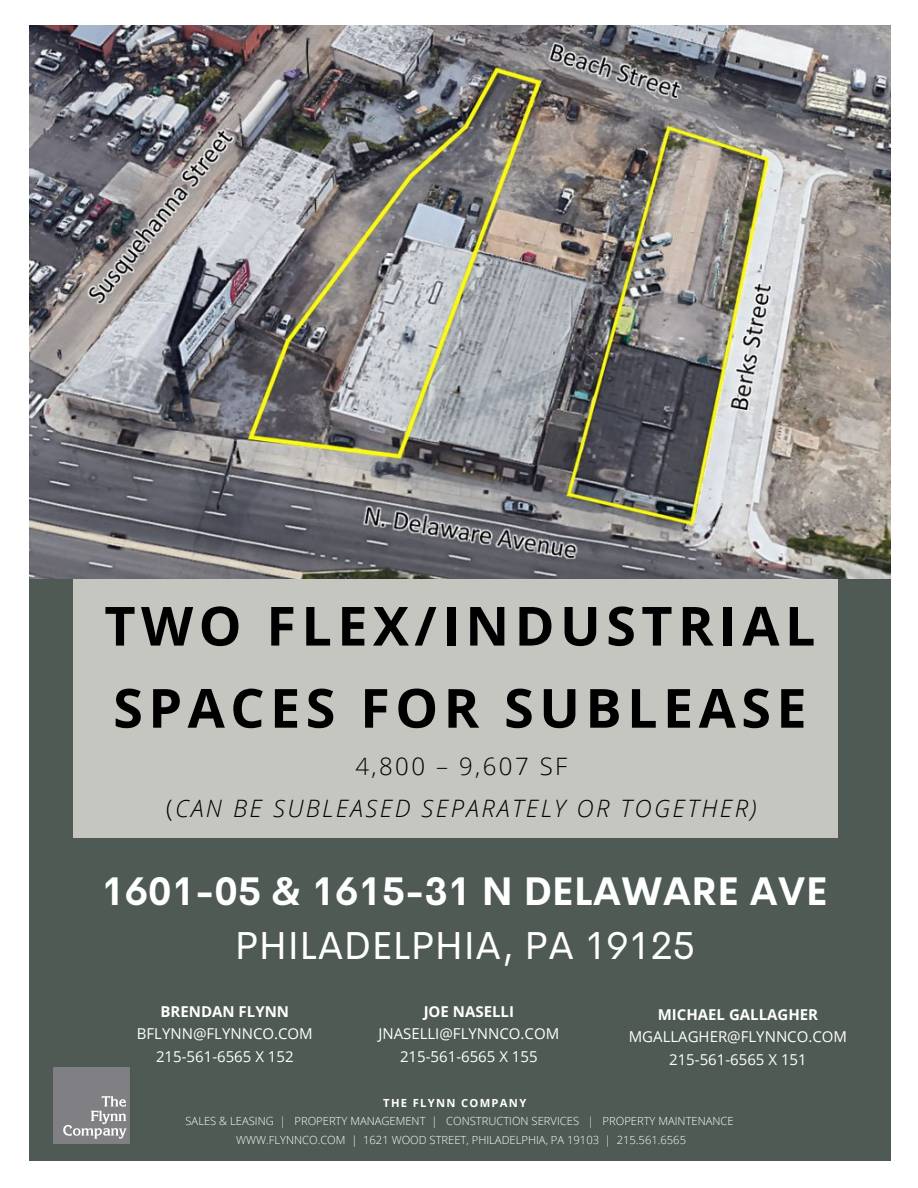
<style>
.page{position:relative;width:918px;height:1188px;background:#fff}
.page>*{position:absolute;margin:0;border:0;box-sizing:border-box;transform-origin:0 0}
.t1{font:700 54px/82.2px "Open Sans";letter-spacing:.1em;color:#000}
.t2{font:700 39.15px "Cerebri Sans";color:#fff}
.t3{font:39.15px "Cerebri Sans";color:#fff}
.t4{font:italic 300 24px/41.7px "Open Sans";letter-spacing:.1em;color:#000;text-align:center}
.t5{font:15px/22.5px "Open Sans";color:#fff;text-align:center}
.t6{font:700 15px "Open Sans";color:#fff}
.t7{font:300 11.25px/18.3px "Open Sans";color:#fff;text-align:center}
.t8{font:700 11.25px "Open Sans";letter-spacing:.115em;color:#fff}
.s1{font-style:normal}
</style>
<div class="page">
<div style="left:29px;top:507px;width:861px;height:653px;background:#4e5a53"></div>
<img style="left:53px;top:1067px;width:77px;height:77px">
<div style="left:74px;top:524px;width:764px;height:314px;background:#c5c6c0"></div>
<img style="left:29px;top:26px;width:862px;height:552px">
<h1 class="t1" style="left:104px;top:584px;width:713px">TWO FLEX/INDUSTRIAL<br>SPACES FOR SUBLEASE</h1>
<h3 class="t4" style="left:166px;top:745px;width:592px"><span class="s1">4,800 – 9,607 SF<br>(</span>CAN BE SUBLEASED SEPARATELY OR TOGETHER)</h3>
<h2 class="t2" style="left:102px;top:866px;width:728px">1601-05 &amp; 1615-31 N DELAWARE AVE</h2>
<h2 class="t3" style="left:234px;top:920px;width:462px">PHILADELPHIA, PA 19125</h2>
<h3 class="t6" style="left:161px;top:1001px;width:130px">BRENDAN FLYNN</h3>
<h3 class="t5" style="left:137px;top:1022px;width:178px">BFLYNN@FLYNNCO.COM<br>215-561-6565 X 152</h3>
<p class="t8" style="left:383px;top:1095px;width:145px">THE FLYNN COMPANY</p>
<p class="t7" style="left:186px;top:1112px;width:550px">SALES &amp; LEASING | PROPERTY MANAGEMENT | CONSTRUCTION SERVICES | PROPERTY MAINTENANCE<br>WWW.FLYNNCO.COM | 1621 WOOD STREET, PHILADELPHIA, PA 19103 | 215.561.6565</p>
<h3 class="t6" style="left:424px;top:1001px;width:92px">JOE NASELLI</h3>
<h3 class="t5" style="left:378px;top:1022px;width:182px">JNASELLI@FLYNNCO.COM<br>215-561-6565 X 155</h3>
<h3 class="t6" style="left:658px;top:1004px;width:162px">MICHAEL GALLAGHER</h3>
<h3 class="t5" style="left:629px;top:1025px;width:220px">MGALLAGHER@FLYNNCO.COM<br>215-561-6565 X 151</h3>
</div>
